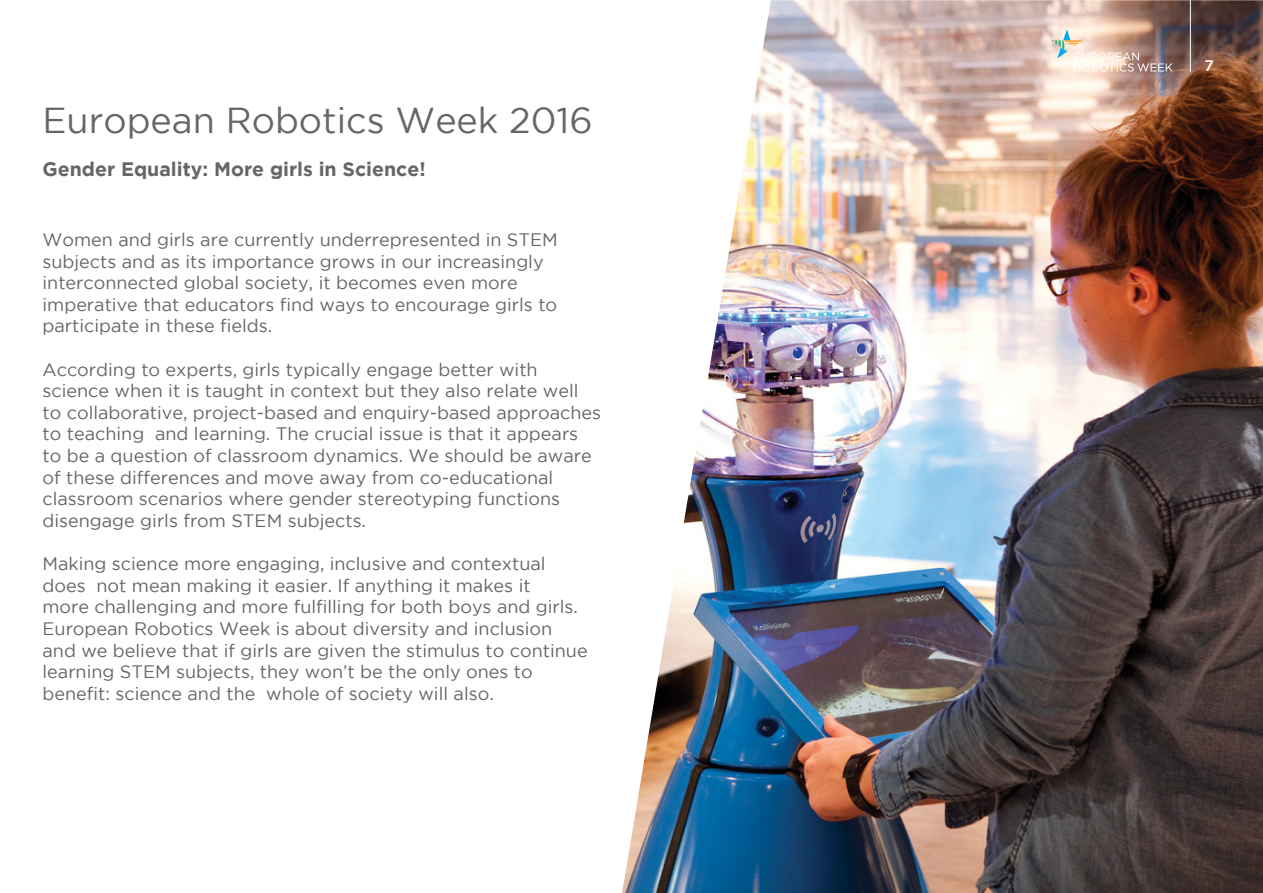
<style>
.page{position:relative;width:1263px;height:893px;background:#fff}
.page>*{position:absolute;margin:0;border:0;box-sizing:border-box;transform-origin:0 0}
.t1{font:36px "Gotham";color:#666}
.t2{font:700 19.5px "Gotham";color:#666}
.t3{font:18px/21.6px "Gotham";color:#666}
.t4{font:500 15.3px "Gotham";color:#fff}
</style>
<div class="page">
<img style="left:622px;top:0;width:641px;height:893px">
<img style="left:1051px;top:29px;width:122px;height:43px">
<hr style="left:1190px;top:0;width:1px;height:72px;background:#fff">
<h1 class="t1" style="left:43px;top:101px;width:552px">European Robotics Week 2016</h1>
<p class="t2" style="left:43px;top:161px;width:385px">Gender Equality: More girls in Science!</p>
<p class="t3" style="left:43px;top:229px;width:517px">Women and girls are currently underrepresented in STEM subjects and as its importance grows in our increasingly interconnected global society, it becomes even more imperative that educators 昀椀nd ways to encourage girls to participate in these 昀椀elds.</p>
<p class="t3" style="left:43px;top:358px;width:560px">According to experts, girls typically engage better with science when it is taught in context but they also relate well to collaborative, project-based and enquiry-based approaches to teaching and learning. The crucial issue is that it appears to be a question of classroom dynamics. We should be aware of these differences and move away from co-educational classroom scenarios where gender stereotyping functions disengage girls from STEM subjects.</p>
<p class="t3" style="left:43px;top:553px;width:547px">Making science more engaging, inclusive and contextual does not mean making it easier. If anything it makes it<br>more challenging and more ful昀椀lling for both boys and girls.<br>European Robotics Week is about diversity and inclusion and we believe that if girls are given the stimulus to continue learning STEM subjects, they won’t be the only ones to<br>bene昀椀t: science and the whole of society will also.</p>
<p class="t4" style="left:1204px;top:59px;width:11px">7</p>
</div>
